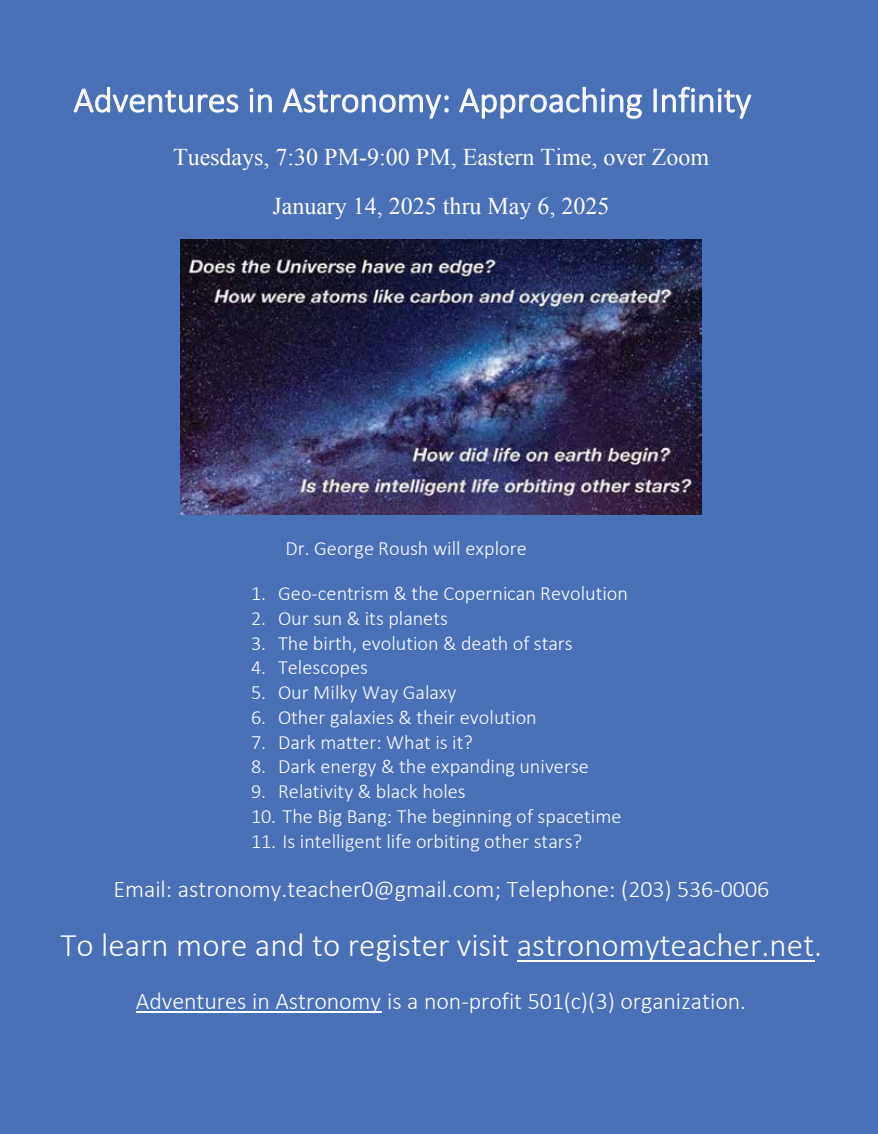
<style>
.page{position:relative;width:878px;height:1134px;background:#4971b7}
.page>*{position:absolute;margin:0;border:0;box-sizing:border-box;transform-origin:0 0}
.t1{font:300 36px "Calibri";color:#fff}
.t2{font:300 33px "Calibri";color:#fff}
.t3{font:300 24px "Calibri";color:#fff}
.t4{font:24px/48.8px "Times New Roman";color:#fff;text-align:center}
.t5{font:300 20.25px "Calibri";color:#fff}
</style>
<div class="page">
<hr style="left:517px;top:960px;width:297px;height:2px;background:#fff">
<hr style="left:136px;top:1012px;width:245px;height:1px;background:#fff">
<img style="left:180px;top:240px;width:521px;height:274px">
<h1 class="t1" style="left:74px;top:78px;width:679px">Adventures in Astronomy: Approaching Infinity</h1>
<p class="t4" style="left:173px;top:132px;width:537px">Tuesdays, 7:30 PM-9:00 PM, Eastern Time, over Zoom<br>January 14, 2025 thru May 6, 2025</p>
<p class="t5" style="left:285px;top:536px;width:243px">Dr. George Roush will explore</p>
<p class="t5" style="left:251px;top:581px;width:378px">1. Geo-centrism &amp; the Copernican Revolution</p>
<p class="t5" style="left:251px;top:606px;width:198px">2. Our sun &amp; its planets</p>
<p class="t5" style="left:251px;top:630px;width:323px">3. The birth, evolution &amp; death of stars</p>
<p class="t5" style="left:251px;top:655px;width:118px">4. Telescopes</p>
<p class="t5" style="left:251px;top:680px;width:207px">5. Our Milky Way Galaxy</p>
<p class="t5" style="left:251px;top:705px;width:287px">6. Other galaxies &amp; their evolution</p>
<p class="t5" style="left:251px;top:729px;width:223px">7. Dark matter: What is it?</p>
<p class="t5" style="left:251px;top:754px;width:339px">8. Dark energy &amp; the expanding universe</p>
<p class="t5" style="left:251px;top:779px;width:216px">9. Relativity &amp; black holes</p>
<p class="t5" style="left:251px;top:804px;width:372px">10. The Big Bang: The beginning of spacetime</p>
<p class="t5" style="left:251px;top:828px;width:332px">11. Is intelligent life orbiting other stars?</p>
<p class="t3" style="left:113px;top:874px;width:657px">Email: astronomy.teacher0@gmail.com; Telephone: (203) 536-0006</p>
<h2 class="t2" style="left:60px;top:925px;width:763px">To learn more and to register visit astronomyteacher.net.</h2>
<p class="t3" style="left:136px;top:986px;width:611px">Adventures in Astronomy is a non-profit 501(c)(3) organization.</p>
</div>
